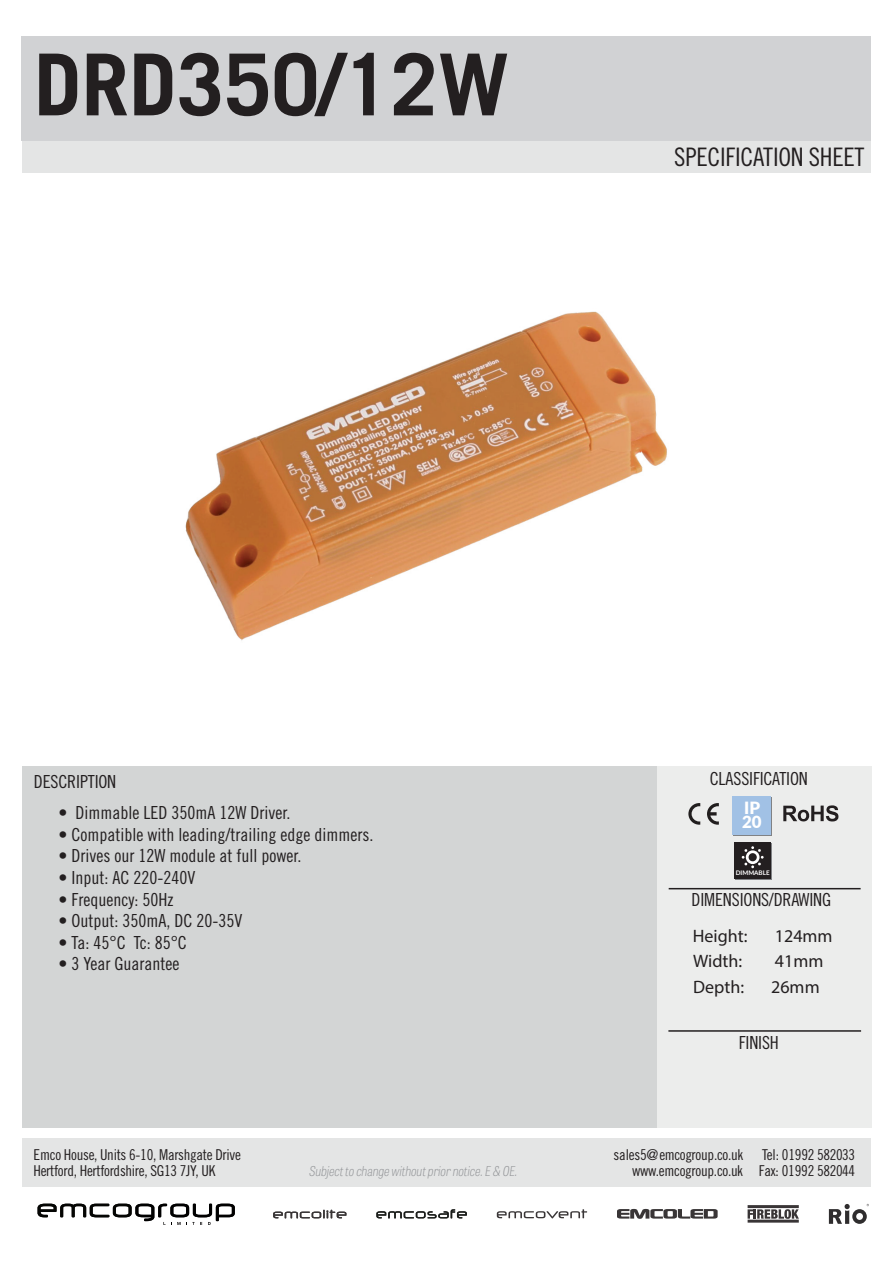
<style>
.page{position:relative;width:893px;height:1263px;background:#fff}
.page>*{position:absolute;margin:0;border:0;box-sizing:border-box;transform-origin:0 0}
.t1{font:700 85.5px "Trade Gothic LT Std";color:#231f20}
.t2{font:25.5px "Trade Gothic LT Std Cn 18";letter-spacing:-.01em;color:#231f20}
.t3{font:18px "Trade Gothic LT Std Cn 18";color:#231f20}
.t4{font:18px/25.5px "Myriad Pro";color:#231f20}
.t5{font:900 16.8px/14px "Lato";color:#fff}
.t6{font:15px/16.5px "Trade Gothic LT Std Cn 18";letter-spacing:-.02em;color:#231f20}
.t7{font:italic 100 13.5px "Tablet Gothic Condensed";color:#939598}
.t8{font:700 6.3px "Lato";color:#fff}
</style>
<div class="page">
<div style="left:22px;top:767px;width:636px;height:361px;background:#d3d5d5"></div>
<div style="left:657px;top:767px;width:215px;height:361px;background:#ecedec"></div>
<div style="left:22px;top:141px;width:849px;height:32px;background:#e4e5e5"></div>
<div style="left:21px;top:36px;width:850px;height:105px;background:#d1d2d4"></div>
<hr style="left:669px;top:888px;width:192px;height:1px;background:#231f20">
<hr style="left:668px;top:1030px;width:193px;height:2px;background:#231f20">
<div style="left:22px;top:1138px;width:849px;height:49px;background:#e4e5e5"></div>
<svg style="left:273px;top:1210px;width:73px;height:8px"></svg>
<svg style="left:376px;top:1209px;width:91px;height:9px"></svg>
<svg style="left:38px;top:1204px;width:197px;height:21px"></svg>
<svg style="left:617px;top:1209px;width:101px;height:10px"></svg>
<svg style="left:497px;top:1209px;width:90px;height:9px"></svg>
<svg style="left:748px;top:1209px;width:51px;height:10px"></svg>
<hr style="left:748px;top:1205px;width:51px;height:3px;background:#231f20">
<hr style="left:748px;top:1219px;width:51px;height:3px;background:#231f20">
<svg style="left:829px;top:1204px;width:40px;height:20px"></svg>
<svg style="left:688px;top:803px;width:12px;height:22px"></svg>
<svg style="left:707px;top:803px;width:12px;height:22px"></svg>
<svg style="left:783px;top:805px;width:55px;height:16px"></svg>
<svg style="left:734px;top:797px;width:38px;height:38px"></svg>
<div style="left:733px;top:796px;width:38px;height:38px;background:#a1c1e5"></div>
<img style="left:185px;top:311px;width:482px;height:330px">
<div style="left:735px;top:843px;width:37px;height:37px;background:#808285"></div>
<div style="left:734px;top:842px;width:37px;height:37px;background:#231f20"></div>
<svg style="left:742px;top:846px;width:22px;height:22px"></svg>
<h1 class="t1" style="left:34px;top:32px;width:477px">DRD350/12W</h1>
<h2 class="t2" style="left:674px;top:142px;width:192px">SPECIFICATION SHEET</h2>
<p class="t3" style="left:34px;top:771px;width:84px">DESCRIPTION</p>
<p class="t3" style="left:59px;top:802px;width:233px">• Dimmable LED 350mA 12W Driver.</p>
<p class="t3" style="left:59px;top:824px;width:316px">• Compatible with leading/trailing edge dimmers.</p>
<p class="t3" style="left:59px;top:845px;width:244px">• Drives our 12W module at full power.</p>
<p class="t3" style="left:59px;top:867px;width:138px">• Input: AC 220-240V</p>
<p class="t3" style="left:59px;top:888px;width:116px">• Frequency: 50Hz</p>
<p class="t3" style="left:59px;top:910px;width:185px">• Output: 350mA, DC 20-35V</p>
<p class="t3" style="left:59px;top:932px;width:130px">• Ta: 45°C Tc: 85°C</p>
<p class="t3" style="left:59px;top:953px;width:122px">• 3 Year Guarantee</p>
<p class="t3" style="left:710px;top:768px;width:100px">CLASSIFICATION</p>
<p class="t5" style="left:742px;top:800px;width:21px">IP<br>20</p>
<p class="t8" style="left:736px;top:868px;width:35px">DIMMABLE</p>
<p class="t3" style="left:692px;top:889px;width:141px">DIMENSIONS/DRAWING</p>
<p class="t4" style="left:693px;top:923px;width:56px">Height:<br>Width:</p>
<p class="t4" style="left:775px;top:923px;width:59px">124mm<br>41mm</p>
<p class="t4" style="left:693px;top:974px;width:52px">Depth:</p>
<p class="t4" style="left:771px;top:974px;width:50px">26mm</p>
<p class="t3" style="left:739px;top:1032px;width:42px">FINISH</p>
<p class="t6" style="left:34px;top:1146px;width:209px">Emco House, Units 6-10, Marshgate Drive<br>Hertford, Hertfordshire, SG13 7JY, UK</p>
<p class="t6" style="left:614px;top:1146px;width:131px;text-align:right">sales5@emcogroup.co.uk www.emcogroup.co.uk</p>
<p class="t6" style="left:762px;top:1146px;width:94px">Tel: 01992 582033</p>
<p class="t7" style="left:309px;top:1162px;width:210px">Subject to change without prior notice. E &amp; OE.</p>
<p class="t6" style="left:759px;top:1162px;width:98px">Fax: 01992 582044</p>
</div>
